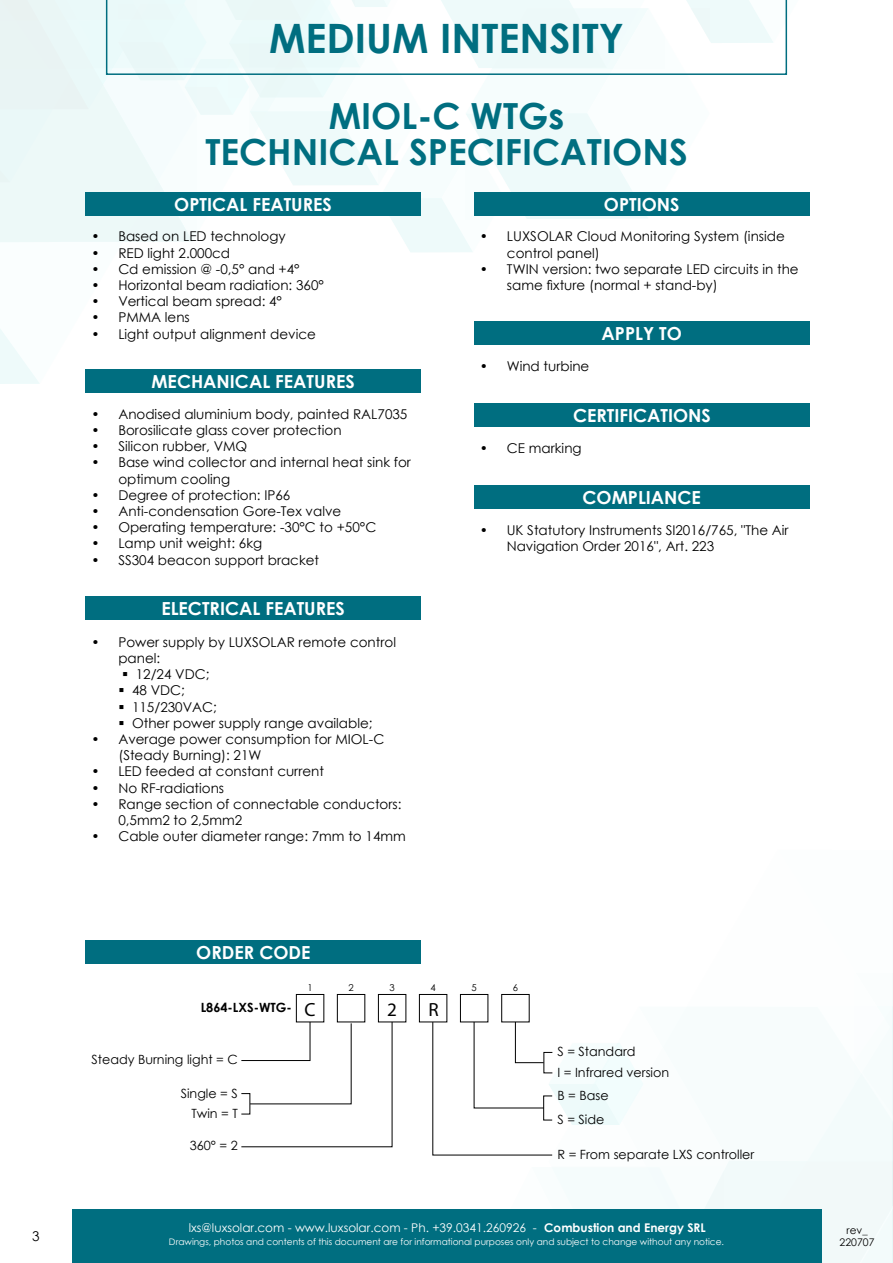
<style>
.page{position:relative;width:893px;height:1263px;background:#fff}
.page>*{position:absolute;margin:0;border:0;box-sizing:border-box;transform-origin:0 0}
.t1{font:700 40.5px "Century Gothic";color:#006e80}
.t2{font:700 36px/36px "Century Gothic";color:#006e80;text-align:center}
.t3{font:19.05px "Myriad Pro";color:#000}
.t4{font:700 18px "Century Gothic";color:#fff}
.t5{font:13.5px/16.2px "Century Gothic";color:#000}
.t6{font:12.75px/20.9px "Century Gothic";color:#000}
.t7{font:700 12.75px "Century Gothic";color:#000}
.t8{font:12px "Century Gothic";color:#fff}
.t9{font:10.5px/12.6px "Century Gothic";color:#000;text-align:center}
.t10{font:9.6px "Century Gothic";color:#000}
.t11{font:9px "Century Gothic";color:#fff}
.s1{font-weight:700}
</style>
<div class="page">
<svg style="left:0;top:321px;width:710px;height:63px"></svg>
<svg style="left:0;top:0;width:805px;height:252px"></svg>
<svg style="left:0;top:0;width:355px;height:182px;fill:#edfafa"></svg>
<div style="left:72px;top:1209px;width:749px;height:54px;background:#006e80"></div>
<svg style="left:106px;top:0;width:681px;height:75px"></svg>
<div style="left:86px;top:940px;width:335px;height:24px;background:#006e80"></div>
<div style="left:86px;top:192px;width:335px;height:23px;background:#006e80"></div>
<div style="left:474px;top:192px;width:335px;height:23px;background:#006e80"></div>
<div style="left:86px;top:369px;width:335px;height:24px;background:#006e80"></div>
<div style="left:474px;top:485px;width:335px;height:24px;background:#006e80"></div>
<div style="left:86px;top:596px;width:335px;height:24px;background:#006e80"></div>
<svg style="left:241px;top:973px;width:652px;height:290px"></svg>
<div style="left:543px;top:1095px;width:10px;height:25px;border:1px solid #000"></div>
<div style="left:474px;top:322px;width:335px;height:23px;background:#006e80"></div>
<div style="left:474px;top:403px;width:335px;height:24px;background:#006e80"></div>
<h1 class="t1" style="left:269px;top:7px;width:356px">MEDIUM INTENSITY</h1>
<h2 class="t2" style="left:205px;top:96px;width:484px">MIOL-C WTGs<br>TECHNICAL SPECIFICATIONS</h2>
<h3 class="t4" style="left:174px;top:190px;width:159px">OPTICAL FEATURES</h3>
<h3 class="t4" style="left:604px;top:190px;width:77px">OPTIONS</h3>
<p class="t5" style="left:91px;top:228px;width:196px">• Based on LED technology</p>
<p class="t5" style="left:91px;top:244px;width:140px">• RED light 2.000cd</p>
<p class="t5" style="left:91px;top:261px;width:210px">• Cd emission @ -0,5° and +4°</p>
<p class="t5" style="left:91px;top:277px;width:234px">• Horizontal beam radiation: 360°</p>
<p class="t5" style="left:91px;top:293px;width:192px">• Vertical beam spread: 4°</p>
<p class="t5" style="left:91px;top:309px;width:100px">• PMMA lens</p>
<p class="t5" style="left:91px;top:325px;width:226px">• Light output alignment device</p>
<p class="t5" style="left:507px;top:228px;width:279px;text-indent:-27px">• LUXSOLAR Cloud Monitoring System (inside control panel)</p>
<p class="t5" style="left:507px;top:261px;width:293px;text-indent:-27px">• TWIN version: two separate LED circuits in the same fixture (normal + stand-by)</p>
<h3 class="t4" style="left:602px;top:320px;width:82px">APPLY TO</h3>
<h3 class="t4" style="left:151px;top:368px;width:205px">MECHANICAL FEATURES</h3>
<p class="t5" style="left:91px;top:405px;width:318px">• Anodised aluminium body, painted RAL7035</p>
<p class="t5" style="left:91px;top:422px;width:252px">• Borosilicate glass cover protection</p>
<p class="t5" style="left:91px;top:438px;width:158px">• Silicon rubber, VMQ</p>
<p class="t5" style="left:118px;top:454px;width:294px;text-indent:-27px">• Base wind collector and internal heat sink for optimum cooling</p>
<p class="t5" style="left:91px;top:486px;width:201px">• Degree of protection: IP66</p>
<p class="t5" style="left:91px;top:503px;width:251px">• Anti-condensation Gore-Tex valve</p>
<p class="t5" style="left:91px;top:519px;width:286px">• Operating temperature: -30°C to +50°C</p>
<p class="t5" style="left:91px;top:535px;width:172px">• Lamp unit weight: 6kg</p>
<p class="t5" style="left:91px;top:551px;width:229px">• SS304 beacon support bracket</p>
<h3 class="t4" style="left:161px;top:595px;width:185px">ELECTRICAL FEATURES</h3>
<p class="t5" style="left:118px;top:633px;width:279px;text-indent:-27px">• Power supply by LUXSOLAR remote control panel:</p>
<p class="t5" style="left:122px;top:666px;width:89px">▪ 12/24 VDC;</p>
<p class="t5" style="left:118px;top:682px;width:68px">▪ 48 VDC;</p>
<p class="t5" style="left:118px;top:698px;width:100px">▪ 115/230VAC;</p>
<p class="t5" style="left:118px;top:714px;width:256px">▪ Other power supply range available;</p>
<p class="t5" style="left:118px;top:731px;width:267px;text-indent:-27px">• Average power consumption for MIOL-C (Steady Burning): 21W</p>
<p class="t5" style="left:91px;top:763px;width:234px">• LED feeded at constant current</p>
<p class="t5" style="left:91px;top:779px;width:134px">• No RF-radiations</p>
<p class="t5" style="left:118px;top:795px;width:285px;text-indent:-27px">• Range section of connectable conductors:<br>0,5mm2 to 2,5mm2</p>
<p class="t5" style="left:91px;top:828px;width:316px">• Cable outer diameter range: 7mm to 14mm</p>
<h3 class="t4" style="left:196px;top:939px;width:116px">ORDER CODE</h3>
<p class="t5" style="left:480px;top:358px;width:111px">• Wind turbine</p>
<h3 class="t4" style="left:573px;top:402px;width:139px">CERTIFICATIONS</h3>
<p class="t5" style="left:480px;top:439px;width:103px">• CE marking</p>
<h3 class="t4" style="left:583px;top:483px;width:120px">COMPLIANCE</h3>
<p class="t5" style="left:507px;top:521px;width:283px;text-indent:-27px">• UK Statutory Instruments SI2016/765, "The Air<br>Navigation Order 2016", Art. 223</p>
<p class="t7" style="left:201px;top:997px;width:93px">L864-LXS-WTG-</p>
<p class="t10" style="left:307px;top:980px;width:7px">1</p>
<p class="t10" style="left:348px;top:980px;width:7px">2</p>
<p class="t10" style="left:389px;top:980px;width:7px">3</p>
<p class="t10" style="left:431px;top:980px;width:7px">4</p>
<p class="t10" style="left:472px;top:980px;width:7px">5</p>
<p class="t10" style="left:513px;top:980px;width:7px">6</p>
<h3 class="t3" style="left:304px;top:997px;width:13px">C</h3>
<h3 class="t3" style="left:387px;top:997px;width:11px">2</h3>
<h3 class="t3" style="left:428px;top:997px;width:12px">R</h3>
<p class="t6" style="left:91px;top:1048px;width:148px">Steady Burning light = C</p>
<p class="t6" style="left:181px;top:1083px;width:59px;line-height:20.1px;text-align:right">Single = S<br>Twin = T</p>
<p class="t6" style="left:190px;top:1135px;width:50px">360° = 2</p>
<p class="t6" style="left:557px;top:1040px;width:113px">S = Standard<br>I = Infrared version</p>
<p class="t6" style="left:557px;top:1084px;width:53px;line-height:23.9px">B = Base<br>S = Side</p>
<p class="t6" style="left:557px;top:1143px;width:198px">R = From separate LXS controller</p>
<p class="t8" style="left:189px;top:1219px;width:519px">lxs@luxsolar.com - www.luxsolar.com - Ph. +39.0341.260926 - <span class="s1">Combustion and Energy SRL</span></p>
<p class="t11" style="left:169px;top:1235px;width:557px">Drawings, photos and contents of this document are for informational purposes only and subject to change without any notice.</p>
<p class="t5" style="left:32px;top:1228px;width:9px">3</p>
<p class="t9" style="left:840px;top:1223px;width:36px">rev_<br>220707</p>
</div>
